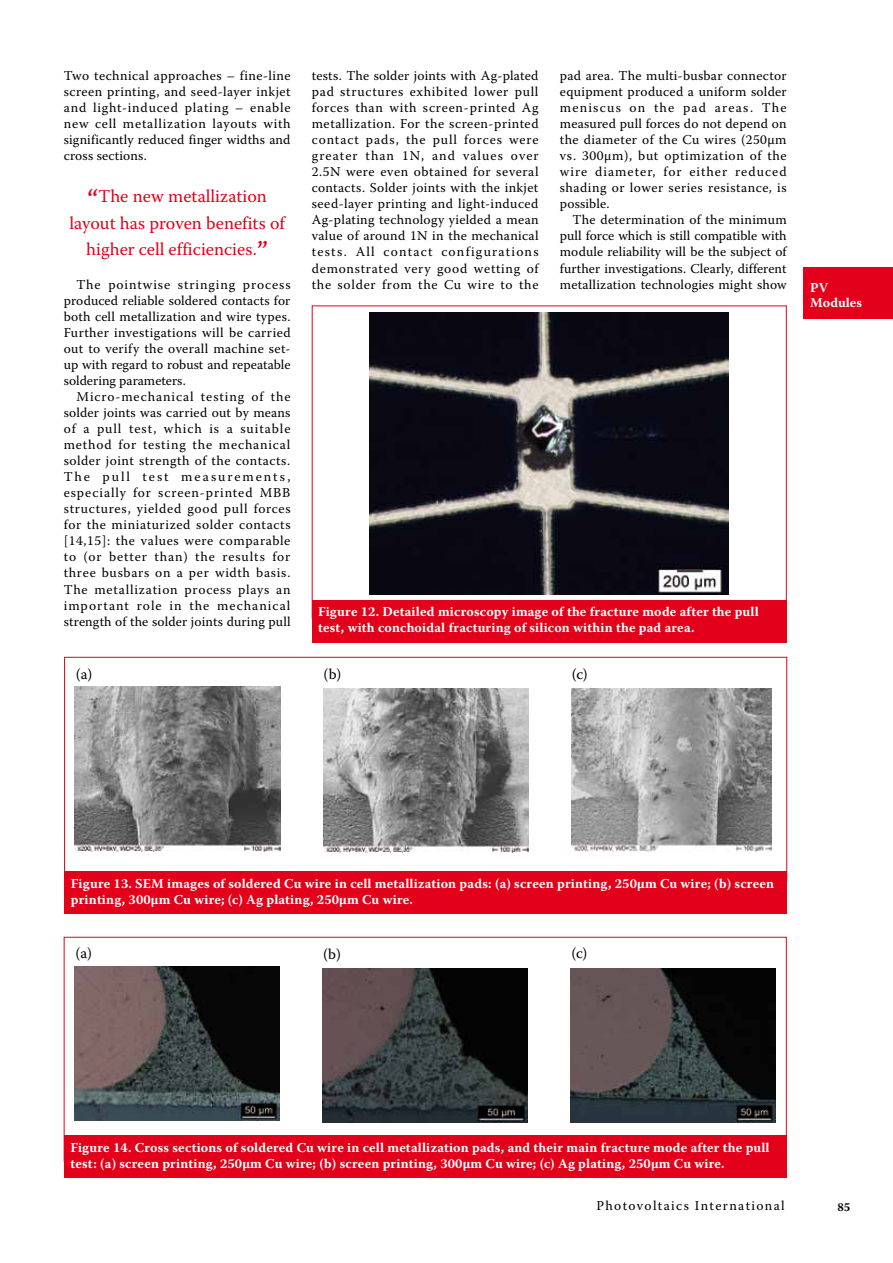
<style>
.page{position:relative;width:893px;height:1263px;background:#fff}
.page>*{position:absolute;margin:0;border:0;box-sizing:border-box;transform-origin:0 0}
.t1{font:18px/26.2px "Warnock Pro";color:#e2001a;text-align:center}
.t2{font:15px "Warnock Pro";color:#000}
.t3{font:13.5px/16px "Warnock Pro";letter-spacing:.015em;color:#000;text-align:justify}
.t4{font:700 13.5px/15.8px "Warnock Pro";letter-spacing:.01em;color:#fff}
.t5{font:13.5px "Warnock Pro";letter-spacing:.1em;color:#000}
.t6{font:700 12px "Warnock Pro";color:#000}
.s1{font-size:30px}
</style>
<div class="page">
<div style="left:804px;top:268px;width:89px;height:51px;background:#e2001a"></div>
<img style="left:370px;top:313px;width:359px;height:281px">
<div style="left:312px;top:600px;width:475px;height:42px;background:#e2001a"></div>
<div style="left:65px;top:871px;width:722px;height:43px;background:#e2001a"></div>
<img style="left:75px;top:687px;width:205px;height:164px">
<img style="left:323px;top:688px;width:205px;height:165px">
<img style="left:571px;top:688px;width:200px;height:164px">
<div style="left:64px;top:1135px;width:723px;height:43px;background:#e2001a"></div>
<img style="left:75px;top:967px;width:205px;height:154px">
<img style="left:323px;top:968px;width:205px;height:154px">
<img style="left:571px;top:968px;width:205px;height:154px">
<p class="t3" style="left:64px;top:67px;width:228px">Two technical approaches – fine-line screen printing, and seed-layer inkjet and light-induced plating – enable new cell metallization layouts with significantly reduced finger widths and cross sections.</p>
<h1 class="t1" style="left:69px;top:183px;width:217px"><span class="s1">“</span>The new metallization layout has proven benefits of higher cell efficiencies.<span class="s1">”</span></h1>
<p class="t3" style="left:64px;top:276px;width:228px;text-indent:13px">The pointwise stringing process produced reliable soldered contacts for both cell metallization and wire types.<br>Further investigations will be carried out to verify the overall machine set&shy;up with regard to robust and repeatable soldering parameters.</p>
<p class="t3" style="left:64px;top:388px;width:228px;text-indent:13px">Micro-mechanical testing of the solder joints was carried out by means of a pull test, which is a suitable method for testing the mechanical solder joint strength of the contacts.<br>The pull test measurements, especially for screen-printed MBB structures, yielded good pull forces for the miniaturized solder contacts [14,15]: the values were comparable to (or better than) the results for three busbars on a per width basis.<br>The metallization process plays an important role in the mechanical strength of the solder joints during pull</p>
<p class="t3" style="left:312px;top:67px;width:228px">tests. The solder joints with Ag-plated pad structures exhibited lower pull forces than with screen-printed Ag metallization. For the screen-printed contact pads, the pull forces were greater than 1N, and values over 2.5N were even obtained for several contacts. Solder joints with the inkjet seed-layer printing and light-induced Ag-plating technology yielded a mean value of around 1N in the mechanical tests. All contact configurations demonstrated very good wetting of the solder from the Cu wire to the</p>
<p class="t3" style="left:560px;top:67px;width:228px">pad area. The multi-busbar connector equipment produced a uniform solder meniscus on the pad areas. The measured pull forces do not depend on the diameter of the Cu wires (250µm vs. 300µm), but optimization of the wire diameter, for either reduced shading or lower series resistance, is possible.</p>
<p class="t3" style="left:560px;top:212px;width:228px;text-indent:13px">The determination of the minimum pull force which is still compatible with module reliability will be the subject of further investigations. Clearly, different metallization technologies might show</p>
<p class="t4" style="left:318px;top:603px;width:442px">Figure 12. Detailed microscopy image of the fracture mode after the pull test, with conchoidal fracturing of silicon within the pad area.</p>
<p class="t2" style="left:76px;top:665px;width:18px">(a)</p>
<p class="t2" style="left:323px;top:665px;width:19px">(b)</p>
<p class="t2" style="left:572px;top:665px;width:17px">(c)</p>
<p class="t4" style="left:810px;top:280px;width:54px;line-height:15px">PV<br>Modules</p>
<p class="t4" style="left:71px;top:875px;width:705px">Figure 13. SEM images of soldered Cu wire in cell metallization pads: (a) screen printing, 250µm Cu wire; (b) screen printing, 300µm Cu wire; (c) Ag plating, 250µm Cu wire.</p>
<p class="t2" style="left:75px;top:944px;width:18px">(a)</p>
<p class="t2" style="left:323px;top:944px;width:19px">(b)</p>
<p class="t2" style="left:571px;top:944px;width:17px">(c)</p>
<p class="t4" style="left:71px;top:1139px;width:701px">Figure 14. Cross sections of soldered Cu wire in cell metallization pads, and their main fracture mode after the pull test: (a) screen printing, 250µm Cu wire; (b) screen printing, 300µm Cu wire; (c) Ag plating, 250µm Cu wire.</p>
<p class="t5" style="left:597px;top:1198px;width:190px">Photovoltaics International</p>
<p class="t6" style="left:837px;top:1200px;width:14px">85</p>
</div>
